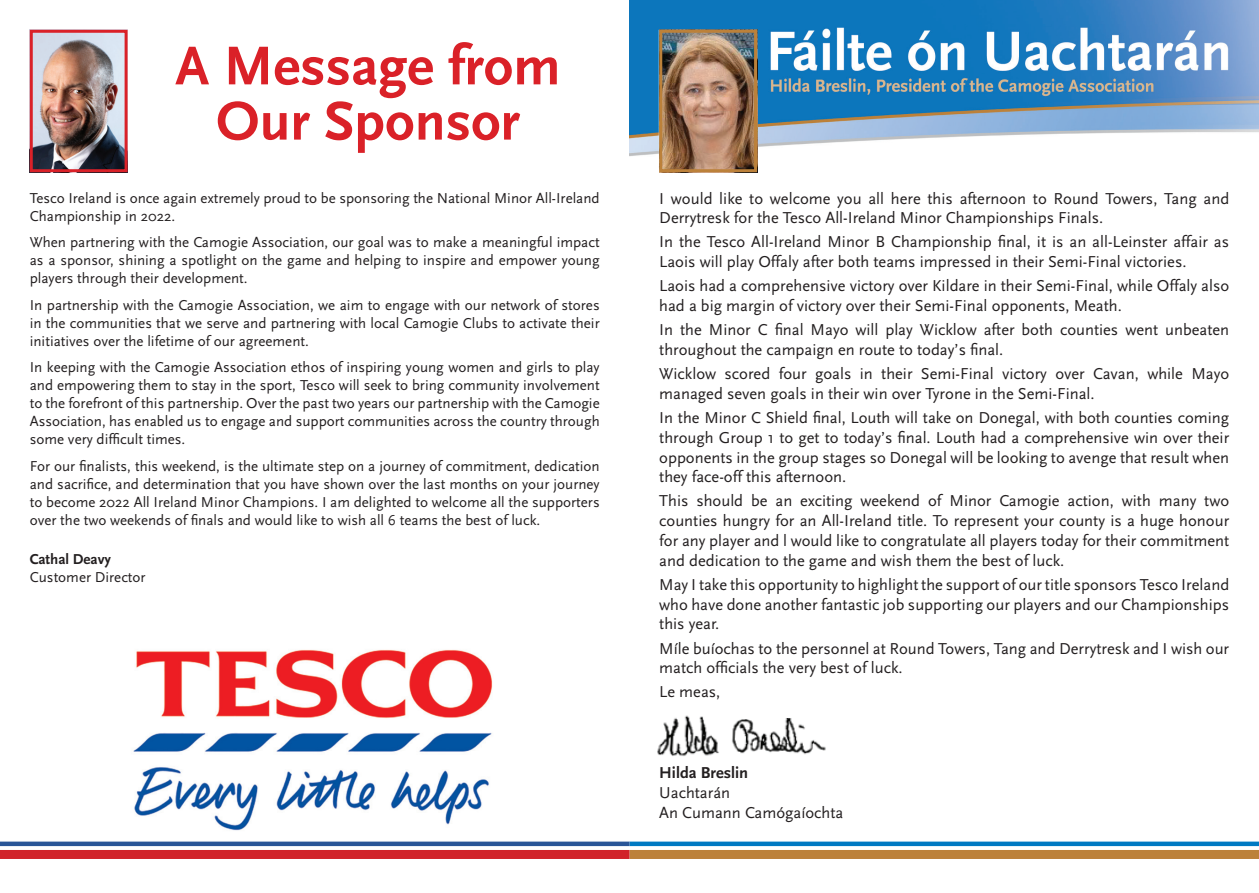
<style>
.page{position:relative;width:1259px;height:893px;background:#fff}
.page>*{position:absolute;margin:0;border:0;box-sizing:border-box;transform-origin:0 0}
.t1{font:700 57px/55.2px "Scala Sans";color:#da2128;text-align:center}
.t2{font:16.5px/19.8px "Scala Sans";color:#231f20}
.t3{font:700 16.5px "Scala Sans";color:#231f20}
.t4{font:15px/18px "Scala Sans";color:#231f20;text-align:justify}
.t5{font:700 15px "Scala Sans";color:#231f20}
</style>
<div class="page">
<div style="left:629px;top:850px;width:630px;height:9px;background:#bc813a"></div>
<div style="left:0;top:850px;width:629px;height:9px;background:#d1232a"></div>
<hr style="left:629px;top:842px;width:630px;height:4px;background:#0079c2">
<hr style="left:0;top:842px;width:629px;height:4px;background:#295597">
<img style="left:629px;top:0;width:630px;height:168px">
<img style="left:657px;top:715px;width:169px;height:41px">
<img style="left:663px;top:34px;width:90px;height:134px">
<div style="left:659px;top:30px;width:98px;height:142px;border:3px solid #bc813a"></div>
<img style="left:133px;top:650px;width:360px;height:181px">
<img style="left:34px;top:34px;width:90px;height:134px">
<div style="left:30px;top:30px;width:98px;height:142px;border:3px solid #da2128"></div>
<h1 class="t1" style="left:175px;top:40px;width:387px">A Message from<br>Our Sponsor</h1>
<p class="t4" style="left:30px;top:189px;width:571px">Tesco Ireland is once again extremely proud to be sponsoring the National Minor All-Ireland<br>Championship in 2022.</p>
<p class="t4" style="left:30px;top:233px;width:571px">When partnering with the Camogie Association, our goal was to make a meaningful impact as a sponsor, shining a spotlight on the game and helping to inspire and empower young players through their development.</p>
<p class="t4" style="left:30px;top:296px;width:571px">In partnership with the Camogie Association, we aim to engage with our network of stores in the communities that we serve and partnering with local Camogie Clubs to activate their initiatives over the lifetime of our agreement.</p>
<p class="t4" style="left:30px;top:358px;width:571px">In keeping with the Camogie Association ethos of inspiring young women and girls to play and empowering them to stay in the sport, Tesco will seek to bring community involvement to the forefront of this partnership. Over the past two years our partnership with the Camogie Association, has enabled us to engage and support communities across the country through some very difficult times.</p>
<p class="t4" style="left:30px;top:457px;width:571px">For our finalists, this weekend, is the ultimate step on a journey of commitment, dedication and sacrifice, and determination that you have shown over the last months on your journey to become 2022 All Ireland Minor Champions. I am delighted to welcome all the supporters over the two weekends of finals and would like to wish all 6 teams the best of luck.</p>
<p class="t5" style="left:30px;top:551px;width:83px">Cathal Deavy</p>
<p class="t4" style="left:30px;top:568px;width:117px">Customer Director</p>
<p class="t2" style="left:659px;top:189px;width:571px">I would like to welcome you all here this afternoon to Round Towers, Tang and<br>Derrytresk for the Tesco All-Ireland Minor Championships Finals.</p>
<p class="t2" style="left:659px;top:233px;width:571px">In the Tesco All-Ireland Minor B Championship final, it is an all-Leinster affair as<br>Laois will play Offaly after both teams impressed in their Semi-Final victories.</p>
<p class="t2" style="left:659px;top:276px;width:571px">Laois had a comprehensive victory over Kildare in their Semi-Final, while Offaly also had a big margin of victory over their Semi-Final opponents, Meath.</p>
<p class="t2" style="left:659px;top:320px;width:571px">In the Minor C final Mayo will play Wicklow after both counties went unbeaten throughout the campaign en route to today’s final.</p>
<p class="t2" style="left:659px;top:364px;width:571px">Wicklow scored four goals in their Semi-Final victory over Cavan, while Mayo managed seven goals in their win over Tyrone in the Semi-Final.</p>
<p class="t2" style="left:659px;top:408px;width:571px;text-align:justify">In the Minor C Shield final, Louth will take on Donegal, with both counties coming through Group 1 to get to today’s final. Louth had a comprehensive win over their opponents in the group stages so Donegal will be looking to avenge that result when they face-off this afternoon.</p>
<p class="t2" style="left:659px;top:491px;width:571px;text-align:justify">This should be an exciting weekend of Minor Camogie action, with many two counties hungry for an All-Ireland title. To represent your county is a huge honour for any player and l would like to congratulate all players today for their commitment and dedication to the game and wish them the best of luck.</p>
<p class="t2" style="left:659px;top:575px;width:571px;text-align:justify">May I take this opportunity to highlight the support of our title sponsors Tesco Ireland who have done another fantastic job supporting our players and our Championships this year.</p>
<p class="t2" style="left:659px;top:639px;width:571px">Míle buíochas to the personnel at Round Towers, Tang and Derrytresk and I wish our match officials the very best of luck.</p>
<p class="t2" style="left:659px;top:682px;width:63px">Le meas,</p>
<p class="t3" style="left:659px;top:764px;width:90px">Hilda Breslin</p>
<p class="t2" style="left:659px;top:783px;width:186px">Uachtarán<br>An Cumann Camógaíochta</p>
</div>
